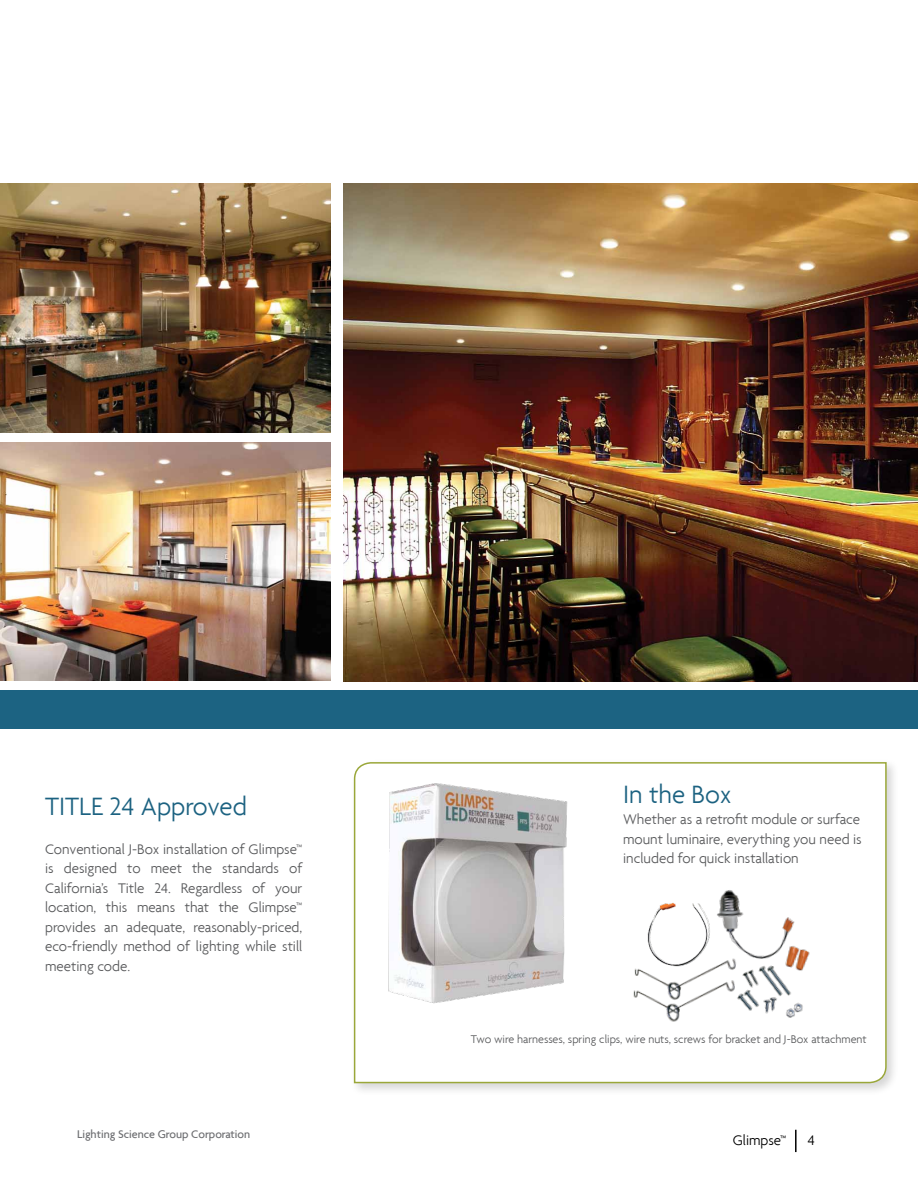
<style>
.page{position:relative;width:918px;height:1188px;background:#fff}
.page>*{position:absolute;margin:0;border:0;box-sizing:border-box;transform-origin:0 0}
.t1{font:300 27px "Agenda";color:#1c6281}
.t2{font:300 15px/19.5px "Agenda";color:#58595b;text-align:justify}
.t3{font:300 15px "Agenda";color:#000}
.t4{font:300 12px "Agenda";color:#58595b}
.t5{font:500 12px "Agenda";color:#6d6e71}
</style>
<div class="page">
<div style="left:350px;top:759px;width:550px;height:337px;background:#000;opacity:.16"></div>
<svg style="left:353px;top:761px;width:534px;height:323px"></svg>
<img style="left:382px;top:780px;width:193px;height:226px">
<img style="left:343px;top:184px;width:575px;height:497px">
<img style="left:0;top:184px;width:330px;height:248px">
<img style="left:0;top:443px;width:330px;height:237px">
<div style="left:0;top:691px;width:918px;height:38px;background:#1c6382"></div>
<img style="left:674px;top:874px;width:147px;height:58px">
<img style="left:610px;top:885px;width:142px;height:205px">
<img style="left:618px;top:884px;width:134px;height:89px">
<img style="left:727px;top:932px;width:100px;height:94px">
<hr style="left:795px;top:1130px;width:2px;height:22px;background:#000">
<h1 class="t1" style="left:45px;top:791px;width:26px">Title</h1>
<h1 class="t1" style="left:110px;top:791px;width:139px">24 Approved</h1>
<p class="t2" style="left:45px;top:839px;width:259px">Conventional J-Box installation of Glimpse™ is designed to meet the standards of California’s Title 24. Regardless of your location, this means that the Glimpse™ provides an adequate, reasonably-priced, eco-friendly method of lighting while still meeting code.</p>
<p class="t5" style="left:77px;top:1127px;width:175px">Lighting Science Group Corporation</p>
<h1 class="t1" style="left:623px;top:778px;width:110px">In the Box</h1>
<p class="t2" style="left:623px;top:809px;width:240px">Whether as a retrofit module or surface mount luminaire, everything you need is included for quick installation</p>
<p class="t4" style="left:471px;top:1032px;width:397px">Two wire harnesses, spring clips, wire nuts, screws for bracket and J-Box attachment</p>
<p class="t3" style="left:733px;top:1131px;width:55px">Glimpse™</p>
<p class="t3" style="left:808px;top:1131px;width:9px">4</p>
</div>
